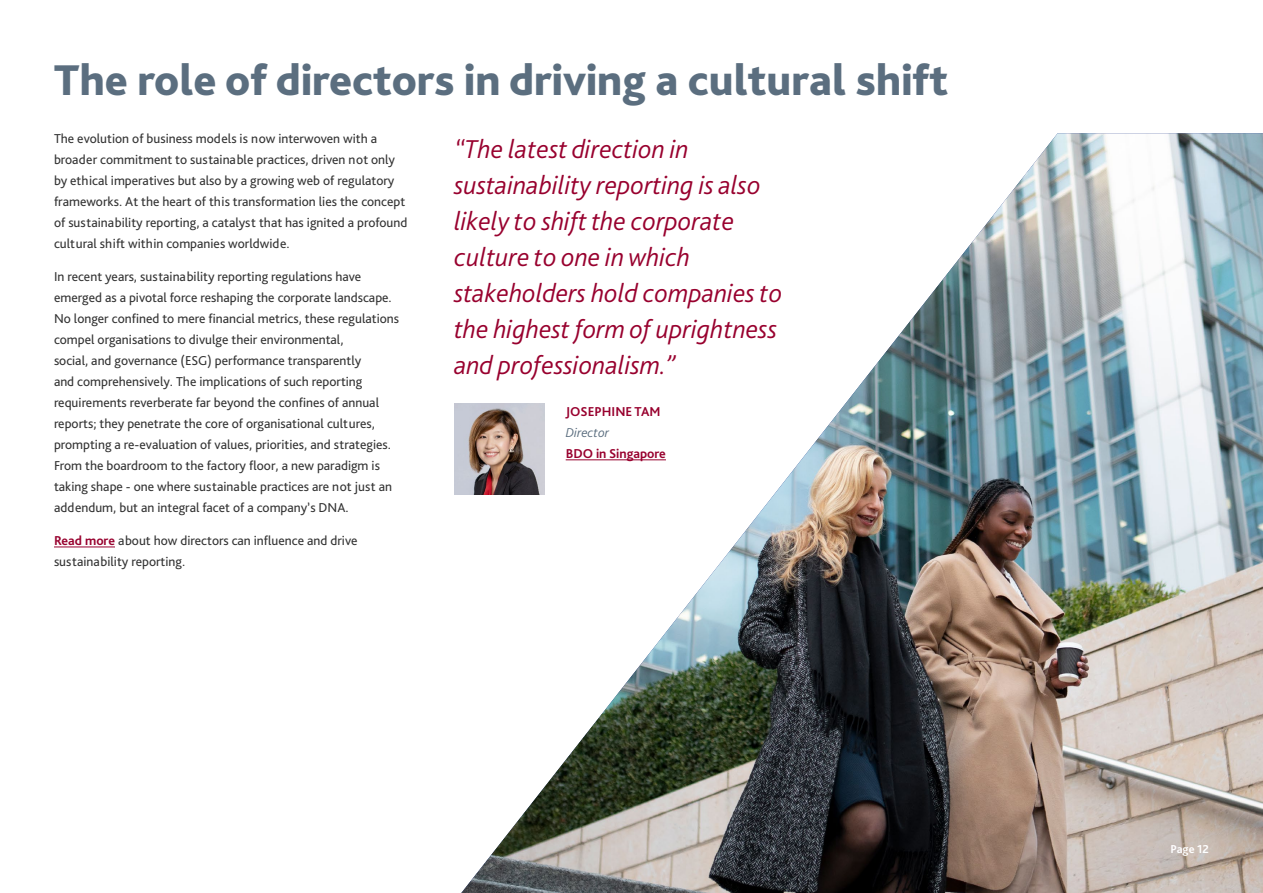
<style>
.page{position:relative;width:1263px;height:893px;background:#fff}
.page>*{position:absolute;margin:0;border:0;box-sizing:border-box;transform-origin:0 0}
.t1{font:800 45px "Bliss 2";color:#5b6e7f}
.t2{font:italic 300 27px/36px "Bliss 2";color:#98002e}
.t3{font:13.5px/21px "Bliss Pro";color:#333}
.t4{font:700 13.5px "Bliss 2";color:#98002e}
.t5{font:italic 300 13.5px "Bliss 2";color:#5b6e7f}
.t6{font:700 12px "Bliss 2";color:#fff}
.s1{font-family:"Bliss 2";font-weight:700;color:#98002e}
</style>
<div class="page">
<img style="left:461px;top:133px;width:802px;height:760px">
<hr style="left:54px;top:547px;width:61px;height:1px;background:#98002e">
<hr style="left:566px;top:459px;width:100px;height:1px;background:#98002e">
<img style="left:454px;top:404px;width:90px;height:90px">
<h1 class="t1" style="left:54px;top:52px;width:895px">The role of directors in driving a cultural shift</h1>
<p class="t3" style="left:54px;top:128px;width:355px">The evolution of business models is now interwoven with a broader commitment to sustainable practices, driven not only by ethical imperatives but also by a growing web of regulatory frameworks. At the heart of this transformation lies the concept of sustainability reporting, a catalyst that has ignited a profound cultural shift within companies worldwide.</p>
<p class="t3" style="left:54px;top:266px;width:347px">In recent years, sustainability reporting regulations have emerged as a pivotal force reshaping the corporate landscape.<br>No longer confined to mere financial metrics, these regulations compel organisations to divulge their environmental,<br>social, and governance (ESG) performance transparently<br>and comprehensively. The implications of such reporting requirements reverberate far beyond the confines of annual reports; they penetrate the core of organisational cultures, prompting a re-evaluation of values, priorities, and strategies.<br>From the boardroom to the factory floor, a new paradigm is taking shape - one where sustainable practices are not just an addendum, but an integral facet of a company’s DNA.</p>
<p class="t3" style="left:54px;top:530px;width:305px"><span class="s1">Read more</span> about how directors can influence and drive sustainability reporting.</p>
<h2 class="t2" style="left:454px;top:130px;width:330px">“The latest direction in sustainability reporting is also likely to shift the corporate culture to one in which stakeholders hold companies to the highest form of uprightness and professionalism.”</h2>
<p class="t4" style="left:566px;top:403px;width:96px">JOSEPHINE TAM</p>
<p class="t5" style="left:566px;top:424px;width:45px">Director</p>
<p class="t4" style="left:566px;top:445px;width:102px">BDO in Singapore</p>
<p class="t6" style="left:1170px;top:842px;width:40px">Page 12</p>
</div>
